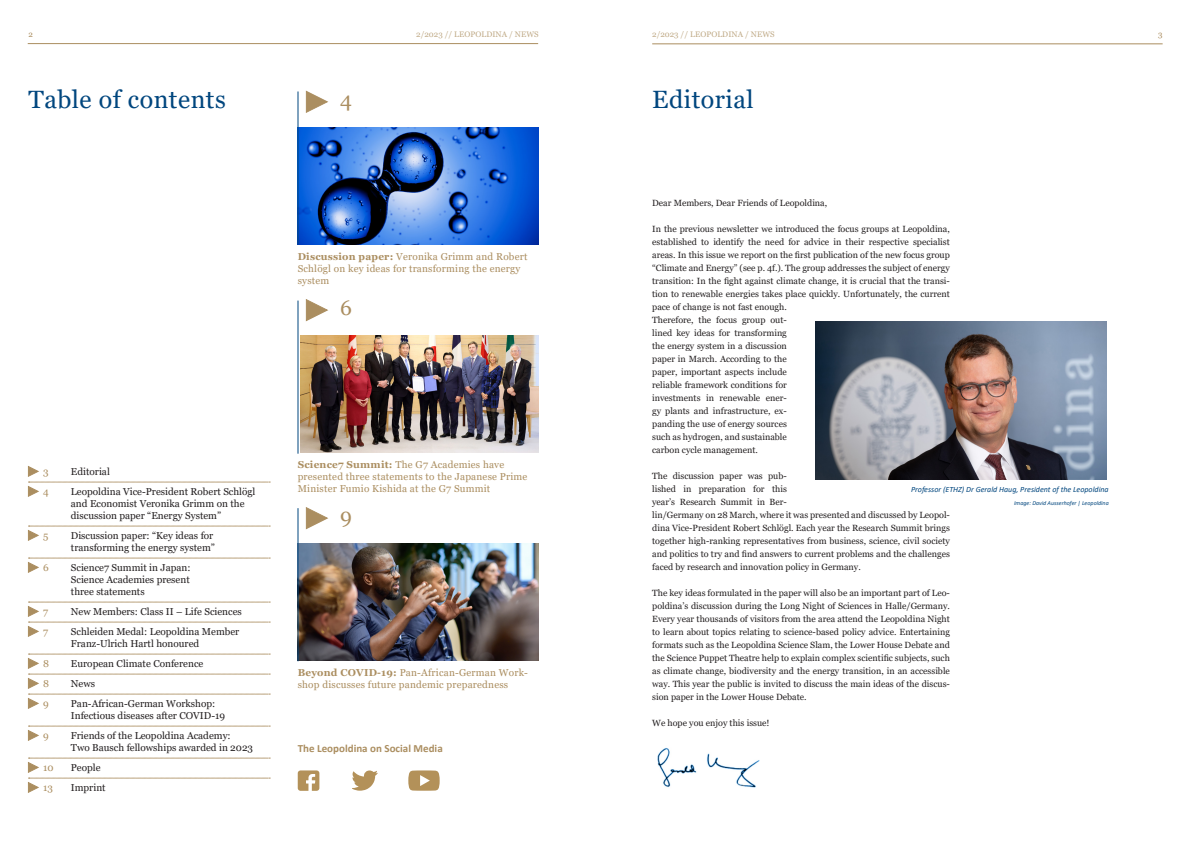
<style>
.page{position:relative;width:1191px;height:842px;background:#fff}
.page>*{position:absolute;margin:0;border:0;box-sizing:border-box;transform-origin:0 0}
.t1{font:25px "Georgia";letter-spacing:.02em;color:#00467e}
.Inhaltsverzeichnis_S{font:21px "Georgia";color:#ab8e60}
.t2{font:700 11px "Calibri";color:#ab8e60}
.Inhaltsverzeichnis_T{font:10px/12px "Georgia";color:#231f20}
.Inhaltsverzeichnis_g{font:10px/12px "Georgia";letter-spacing:.02em;color:#ab8e60}
.Inhaltsverzeichnis_T-2{font:10px "Georgia";color:#ab8e60}
.Fliesstext__1__Zeile{font:9px/13px "Georgia";color:#231f20}
.t3{font:italic 8px "Calibri";color:#00467e}
.t4{font:8px "Georgia";letter-spacing:.01em;color:#c0aa87}
.t5{font:8px "Georgia";color:#ab8e60}
.t6{font:italic 6px "Calibri";color:#00467e}
.s1{font-weight:700}
</style>
<div class="page">
<img style="left:815px;top:321px;width:291px;height:159px">
<img style="left:657px;top:748px;width:102px;height:40px">
<hr style="left:652px;top:44px;width:510px;height:1px;background:#ab8e60">
<hr style="left:28px;top:43px;width:510px;height:1px;background:#ab8e60">
<svg style="left:298px;top:770px;width:21px;height:21px"></svg>
<svg style="left:352px;top:770px;width:26px;height:21px"></svg>
<svg style="left:408px;top:770px;width:31px;height:21px"></svg>
<svg style="left:28px;top:466px;width:10px;height:10px"></svg>
<svg style="left:28px;top:482px;width:242px;height:14px"></svg>
<svg style="left:28px;top:526px;width:242px;height:14px"></svg>
<svg style="left:28px;top:558px;width:242px;height:14px"></svg>
<svg style="left:28px;top:602px;width:242px;height:14px"></svg>
<svg style="left:28px;top:622px;width:242px;height:14px"></svg>
<svg style="left:28px;top:654px;width:242px;height:14px"></svg>
<svg style="left:28px;top:674px;width:242px;height:14px"></svg>
<svg style="left:28px;top:694px;width:242px;height:14px"></svg>
<svg style="left:28px;top:726px;width:242px;height:14px"></svg>
<svg style="left:28px;top:758px;width:242px;height:14px"></svg>
<svg style="left:28px;top:778px;width:242px;height:14px"></svg>
<img style="left:299px;top:128px;width:239px;height:117px">
<svg style="left:306px;top:91px;width:21px;height:22px"></svg>
<hr style="left:298px;top:91px;width:1px;height:154px;background:#00467e">
<img style="left:300px;top:336px;width:238px;height:117px">
<svg style="left:306px;top:299px;width:21px;height:22px"></svg>
<hr style="left:298px;top:301px;width:1px;height:153px;background:#00467e">
<img style="left:299px;top:544px;width:239px;height:117px">
<svg style="left:306px;top:507px;width:21px;height:22px"></svg>
<hr style="left:298px;top:508px;width:1px;height:153px;background:#00467e">
<p class="t5" style="left:28px;top:29px;width:6px">2</p>
<p class="t4" style="left:416px;top:29px;width:124px">2/2023 // LEOPOLDINA / NEWS</p>
<p class="t4" style="left:652px;top:29px;width:124px">2/2023 // LEOPOLDINA / NEWS</p>
<p class="t5" style="left:1158px;top:29px;width:6px">3</p>
<h1 class="t1" style="left:28px;top:84px;width:199px">Table of contents</h1>
<h1 class="t1" style="left:652px;top:84px;width:103px">Editorial</h1>
<p class="Inhaltsverzeichnis_S" style="left:340px;top:87px;width:13px">4</p>
<p class="Inhaltsverzeichnis_g" style="left:298px;top:251px;width:231px"><span class="s1">Discussion paper:</span> Veronika Grimm and Robert<br>Schlögl on key ideas for transforming the energy system</p>
<p class="Inhaltsverzeichnis_S" style="left:340px;top:295px;width:13px">6</p>
<p class="Inhaltsverzeichnis_T-2" style="left:43px;top:465px;width:7px">3</p>
<p class="Inhaltsverzeichnis_T" style="left:71px;top:466px;width:40px">Editorial</p>
<p class="Inhaltsverzeichnis_T-2" style="left:43px;top:485px;width:7px">4</p>
<p class="Inhaltsverzeichnis_T" style="left:71px;top:486px;width:186px">Leopoldina Vice-President Robert Schlögl and Economist Veronika Grimm on the discussion paper “Energy System”</p>
<p class="Inhaltsverzeichnis_T-2" style="left:43px;top:529px;width:7px">5</p>
<p class="Inhaltsverzeichnis_T" style="left:71px;top:530px;width:146px">Discussion paper: “Key ideas for transforming the energy system”</p>
<p class="Inhaltsverzeichnis_T-2" style="left:43px;top:561px;width:7px">6</p>
<p class="Inhaltsverzeichnis_T" style="left:71px;top:562px;width:121px;text-align:justify">Science7 Summit in Japan:<br>Science Academies present three statements</p>
<p class="Inhaltsverzeichnis_T-2" style="left:43px;top:605px;width:7px">7</p>
<p class="Inhaltsverzeichnis_T" style="left:71px;top:606px;width:172px">New Members: Class II – Life Sciences</p>
<p class="Inhaltsverzeichnis_T-2" style="left:43px;top:625px;width:7px">7</p>
<p class="Inhaltsverzeichnis_T" style="left:71px;top:626px;width:170px">Schleiden Medal: Leopoldina Member<br>Franz-Ulrich Hartl honoured</p>
<p class="Inhaltsverzeichnis_T-2" style="left:43px;top:657px;width:7px">8</p>
<p class="Inhaltsverzeichnis_T" style="left:71px;top:658px;width:134px">European Climate Conference</p>
<p class="Inhaltsverzeichnis_T-2" style="left:43px;top:677px;width:7px">8</p>
<p class="Inhaltsverzeichnis_T" style="left:71px;top:678px;width:26px">News</p>
<p class="Inhaltsverzeichnis_T-2" style="left:43px;top:697px;width:7px">9</p>
<p class="Inhaltsverzeichnis_T" style="left:71px;top:698px;width:156px">Pan-African-German Workshop:<br>Infectious diseases after COVID-19</p>
<p class="Inhaltsverzeichnis_T-2" style="left:43px;top:729px;width:7px">9</p>
<p class="Inhaltsverzeichnis_T" style="left:71px;top:730px;width:184px">Friends of the Leopoldina Academy:<br>Two Bausch fellowships awarded in 2023</p>
<p class="Inhaltsverzeichnis_T-2" style="left:43px;top:761px;width:12px">10</p>
<p class="Inhaltsverzeichnis_T" style="left:71px;top:762px;width:31px">People</p>
<p class="Inhaltsverzeichnis_T-2" style="left:43px;top:781px;width:11px">13</p>
<p class="Inhaltsverzeichnis_T" style="left:71px;top:782px;width:36px">Imprint</p>
<p class="Inhaltsverzeichnis_g" style="left:298px;top:458px;width:231px"><span class="s1">Science7 Summit:</span> The G7 Academies have presented three statements to the Japanese Prime<br>Minister Fumio Kishida at the G7 Summit</p>
<p class="Inhaltsverzeichnis_S" style="left:340px;top:503px;width:13px">9</p>
<p class="Inhaltsverzeichnis_g" style="left:298px;top:666px;width:232px"><span class="s1">Beyond COVID-19:</span> Pan-African-German Work&shy;shop discusses future pandemic preparedness</p>
<p class="t2" style="left:298px;top:740px;width:147px">The Leopoldina on Social Media</p>
<p class="Fliesstext__1__Zeile" style="left:652px;top:196px;width:176px">Dear Members, Dear Friends of Leopoldina,</p>
<p class="Fliesstext__1__Zeile" style="left:652px;top:222px;width:299px">In the previous newsletter we introduced the focus groups at Leopoldina, established to identify the need for advice in their respective specialist -areas. In this issue we report on the first publication of the new focus group “Climate and Energy” (see p. 4f.). The group addresses the subject of energy transition: In the fight against climate change, it is crucial that the transi&shy;tion to renewable energies takes place quickly. Unfortunately, the current pace of change is not fast enough.<br>Therefore, the focus group out-<br>lined key ideas for transforming<br>the energy system in a discussion<br>paper in March. According to the<br>paper, important aspects include<br>reliable framework conditions for<br>investments in renewable ener-<br>gy plants and infrastructure, ex-<br>panding the use of energy sources<br>such as hydrogen, and sustainable<br>carbon cycle management.</p>
<p class="Fliesstext__1__Zeile" style="left:652px;top:469px;width:299px">The discussion paper was pub-<br>lished in preparation for this<br>year’s Research Summit in Ber-<br>lin/Germany on 28 March, where it was presented and discussed by Leopol&shy;dina Vice-President Robert Schlögl. Each year the Research Summit brings together high-ranking representatives from business, science, civil society and politics to try and find answers to current problems and the challenges faced by research and innovation policy in Germany.</p>
<p class="Fliesstext__1__Zeile" style="left:652px;top:586px;width:299px;text-align:justify">The key ideas formulated in the paper will also be an important part of Leo&shy;poldina’s discussion during the Long Night of Sciences in Halle/Germany.<br>Every year thousands of visitors from the area attend the Leopoldina Night to learn about topics relating to science-based policy advice. Entertaining formats such as the Leopoldina Science Slam, the Lower House Debate and the Science Puppet Theatre help to explain complex scientific subjects, such as climate change, biodiversity and the energy transition, in an accessible way. This year the public is invited to discuss the main ideas of the discus&shy;sion paper in the Lower House Debate.</p>
<p class="Fliesstext__1__Zeile" style="left:652px;top:716px;width:119px">We hope you enjoy this issue!</p>
<p class="t3" style="left:911px;top:484px;width:199px">Professor (ETHZ) Dr Gerald Haug, President of the Leopoldina</p>
<p class="t6" style="left:1014px;top:499px;width:96px">Image: David Ausserhofer | Leopoldina</p>
</div>
